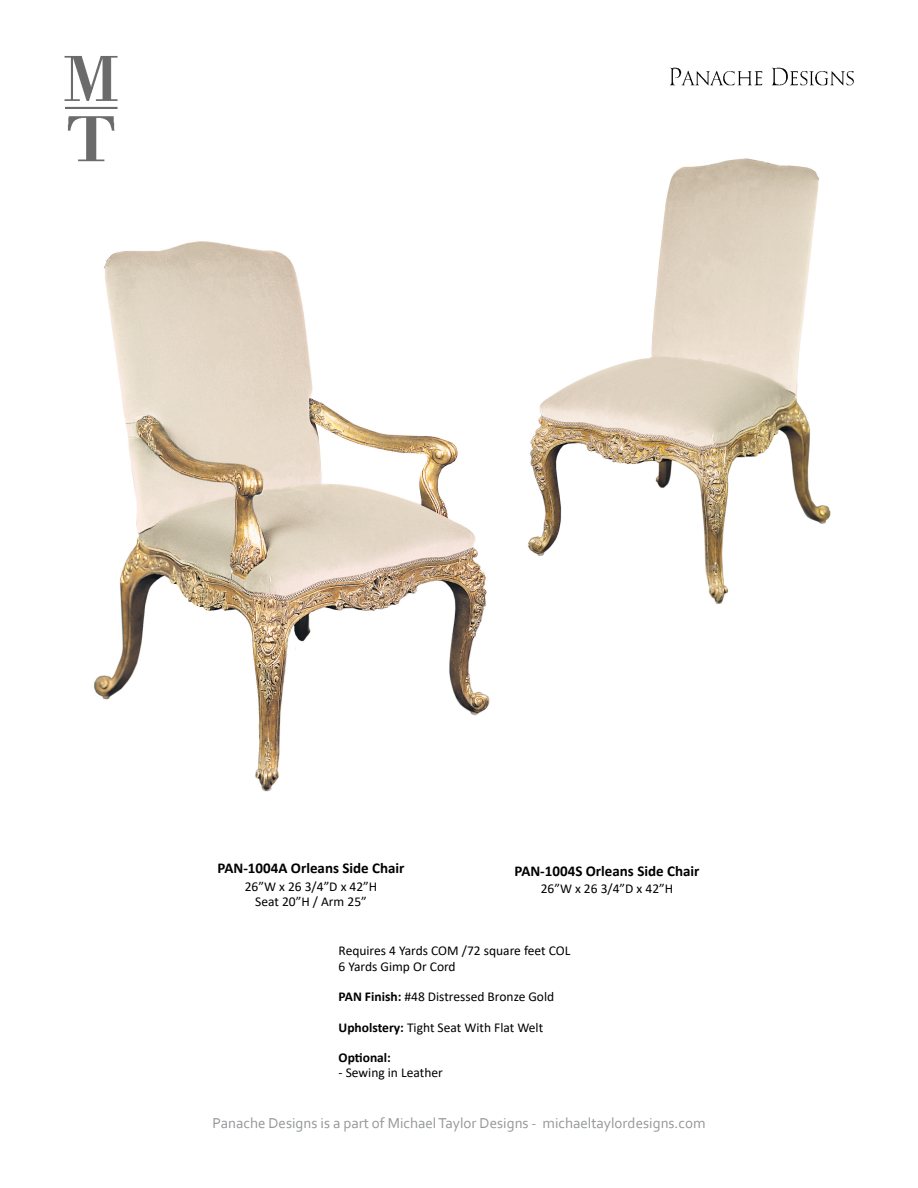
<style>
.page{position:relative;width:918px;height:1188px;background:#fff}
.page>*{position:absolute;margin:0;border:0;box-sizing:border-box;transform-origin:0 0}
.t1{font:15px "Corbel";color:#95979a}
.t2{font:700 15px "Calibri";color:#000}
.t3{font:13.5px/16.2px "Calibri";color:#000}
.t4{font:700 13.5px "Calibri";color:#000}
.s1{font-weight:700}
</style>
<div class="page">
<img style="left:670px;top:67px;width:184px;height:19px">
<img style="left:64px;top:56px;width:54px;height:106px">
<img style="left:94px;top:241px;width:396px;height:551px">
<img style="left:528px;top:158px;width:303px;height:446px">
<p class="t2" style="left:217px;top:863px;width:189px">PAN-1004A Orleans Side Chair</p>
<p class="t3" style="left:245px;top:880px;width:134px;line-height:15px;text-align:center">26”W x 26 3/4”D x 42”H<br>Seat 20”H / Arm 25”</p>
<p class="t2" style="left:514px;top:866px;width:187px">PAN-1004S Orleans Side Chair</p>
<p class="t3" style="left:541px;top:881px;width:134px">26”W x 26 3/4”D x 42”H</p>
<p class="t3" style="left:339px;top:943px;width:233px">Requires 4 Yards COM /72 square feet COL<br>6 Yards Gimp Or Cord</p>
<p class="t3" style="left:339px;top:989px;width:217px"><span class="s1">PAN Finish:</span> #48 Distressed Bronze Gold</p>
<p class="t3" style="left:339px;top:1020px;width:206px"><span class="s1">Upholstery:</span> Tight Seat With Flat Welt</p>
<p class="t4" style="left:339px;top:1053px;width:54px">Op!onal:</p>
<p class="t3" style="left:339px;top:1065px;width:106px">- Sewing in Leather</p>
<p class="t1" style="left:212px;top:1117px;width:495px">Panache Designs is a part of Michael Taylor Designs - michaeltaylordesigns.com</p>
</div>
